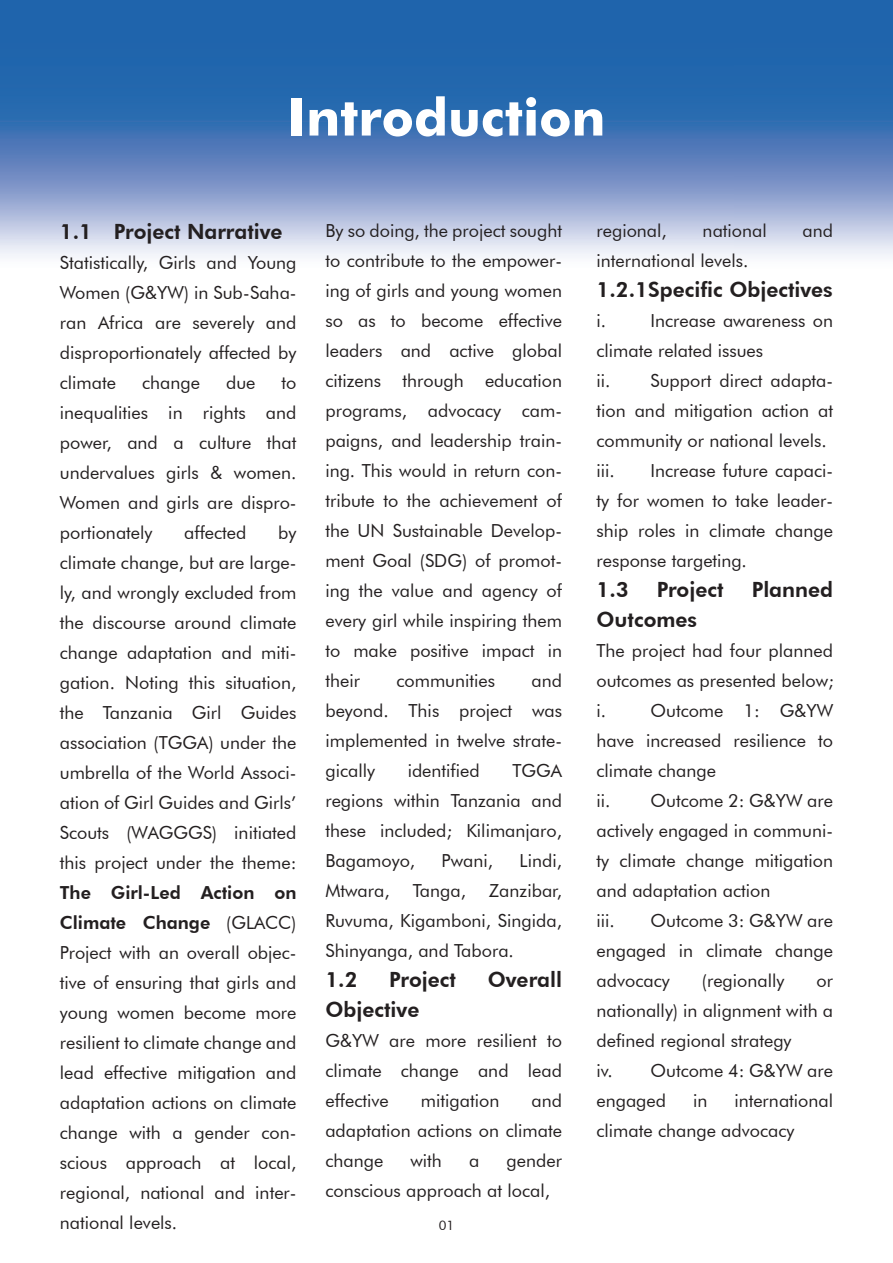
<style>
.page{position:relative;width:893px;height:1263px;background:#fff}
.page>*{position:absolute;margin:0;border:0;box-sizing:border-box;transform-origin:0 0}
.t1{font:700 51.9px "Futura BT";color:#fff}
.t2{font:800 21px "Futura BT";color:#231f20}
.t3{font:18px/30px "Futura BT";color:#231f20;text-align:justify}
.t4{font:13.2px "Futura BT";color:#231f20}
.s1{font-weight:800}
</style>
<div class="page">
<img style="left:0;top:0;width:893px;height:257px">
<h1 class="t1" style="left:288px;top:86px;width:319px">Introduction</h1>
<p class="t2" style="left:60px;top:219px;width:224px">1.1 Project Narrative</p>
<p class="t3" style="left:60px;top:248px;width:238px">Statistically, Girls and Young Women (G&amp;YW) in Sub-Saha&shy;ran Africa are severely and disproportionately affected by climate</p>
<p class="t3" style="left:142px;top:368px;width:59px">change</p>
<p class="t3" style="left:226px;top:368px;width:31px">due</p>
<p class="t3" style="left:60px;top:368px;width:238px;text-indent:222px">to inequalities in rights and power, and a culture that undervalues girls &amp; women.<br>Women and girls are dispro&shy;portionately</p>
<p class="t3" style="left:184px;top:518px;width:64px">affected</p>
<p class="t3" style="left:60px;top:518px;width:238px;text-indent:218px">by climate change, but are large&shy;ly, and wrongly excluded from the discourse around climate change adaptation and miti&shy;gation. Noting this situation, the Tanzania Girl Guides association (TGGA) under the umbrella of the World Associ&shy;ation of Girl Guides and Girls’ Scouts (WAGGGS) initiated this project under the theme:</p>
<p class="t3" style="left:60px;top:878px;width:238px"><span class="s1">The Girl-Led Action on Climate Change</span> (GLACC)<br>Project with an overall objec&shy;tive of ensuring that girls and young women become more resilient to climate change and lead effective mitigation and adaptation actions on climate change with a gender con&shy;scious approach at local, regional, national and inter&shy;national levels.</p>
<p class="t3" style="left:325px;top:215px;width:238px">By so doing, the project sought to contribute to the empower&shy;ing of girls and young women so as to become effective leaders and active global citizens through education programs, advocacy cam&shy;paigns, and leadership train&shy;ing. This would in return con&shy;tribute to the achievement of the UN Sustainable Develop&shy;ment Goal (SDG) of promot&shy;ing the value and agency of every girl while inspiring them to make positive impact in their</p>
<p class="t3" style="left:325px;top:666px;width:238px;text-indent:206px">and beyond. This project was implemented in twelve strate&shy;gically</p>
<p class="t3" style="left:396px;top:666px;width:100px">communities</p>
<p class="t3" style="left:408px;top:756px;width:74px">identified</p>
<p class="t3" style="left:325px;top:756px;width:238px;text-indent:187px">TGGA regions within Tanzania and these included; Kilimanjaro, Bagamoyo,</p>
<p class="t3" style="left:442px;top:846px;width:53px">Pwani,</p>
<p class="t3" style="left:519px;top:846px;width:44px">Lindi,</p>
<p class="t3" style="left:325px;top:876px;width:238px;text-indent:164px">Zanzibar, Ruvuma, Kigamboni, Singida, Shinyanga, and Tabora.</p>
<p class="t2" style="left:325px;top:967px;width:34px">1.2</p>
<p class="t2" style="left:389px;top:967px;width:68px">Project</p>
<p class="t2" style="left:488px;top:967px;width:76px">Overall</p>
<p class="t2" style="left:325px;top:997px;width:95px">Objective</p>
<p class="t3" style="left:325px;top:1025px;width:238px">G&amp;YW are more resilient to climate change and lead effective</p>
<p class="t3" style="left:325px;top:876px;width:66px">Mtwara,</p>
<p class="t3" style="left:413px;top:876px;width:55px">Tanga,</p>
<p class="t3" style="left:325px;top:1085px;width:238px;text-indent:206px">and adaptation actions on climate change</p>
<p class="t3" style="left:421px;top:1085px;width:80px">mitigation</p>
<p class="t3" style="left:325px;top:1145px;width:238px;text-indent:181px">gender conscious approach at local,</p>
<p class="t3" style="left:410px;top:1145px;width:33px">with</p>
<p class="t3" style="left:469px;top:1145px;width:12px">a</p>
<p class="t4" style="left:439px;top:1217px;width:17px">01</p>
<p class="t3" style="left:596px;top:215px;width:72px">regional,</p>
<p class="t3" style="left:703px;top:215px;width:66px">national</p>
<p class="t3" style="left:802px;top:215px;width:32px">and</p>
<p class="t3" style="left:596px;top:245px;width:154px">international levels.</p>
<p class="t2" style="left:596px;top:277px;width:238px">1.2.1Specific Objectives</p>
<p class="t3" style="left:596px;top:305px;width:11px">i.</p>
<p class="t3" style="left:596px;top:305px;width:238px;text-align:left;text-indent:54px">Increase awareness on climate related issues<br>ii. Support direct adapta&shy;tion and mitigation action at community or national levels. iii.</p>
<p class="t3" style="left:596px;top:455px;width:238px;text-indent:54px">Increase future capaci&shy;ty for women to take leader&shy;ship roles in climate change response targeting.</p>
<p class="t2" style="left:596px;top:577px;width:34px">1.3</p>
<p class="t2" style="left:657px;top:577px;width:68px">Project</p>
<p class="t2" style="left:752px;top:577px;width:83px">Planned</p>
<p class="t2" style="left:596px;top:607px;width:102px">Outcomes</p>
<p class="t3" style="left:596px;top:635px;width:239px">The project had four planned outcomes as presented below; i.</p>
<p class="t3" style="left:596px;top:695px;width:238px;text-align:left;text-indent:54px">Outcome 1: G&amp;YW have increased resilience to climate change<br>ii. Outcome 2: G&amp;YW are actively engaged in communi&shy;ty climate change mitigation and adaptation action<br>iii.</p>
<p class="t3" style="left:596px;top:905px;width:238px;text-indent:54px">Outcome 3: G&amp;YW are engaged in climate change advocacy</p>
<p class="t3" style="left:702px;top:965px;width:84px">(regionally</p>
<p class="t3" style="left:596px;top:965px;width:238px;text-align:left;text-indent:220px">or nationally) in alignment with a defined regional strategy<br>iv. Outcome 4: G&amp;YW are engaged</p>
<p class="t3" style="left:596px;top:1085px;width:238px;text-indent:138px">international climate change advocacy</p>
<p class="t3" style="left:693px;top:1085px;width:16px">in</p>
</div>
